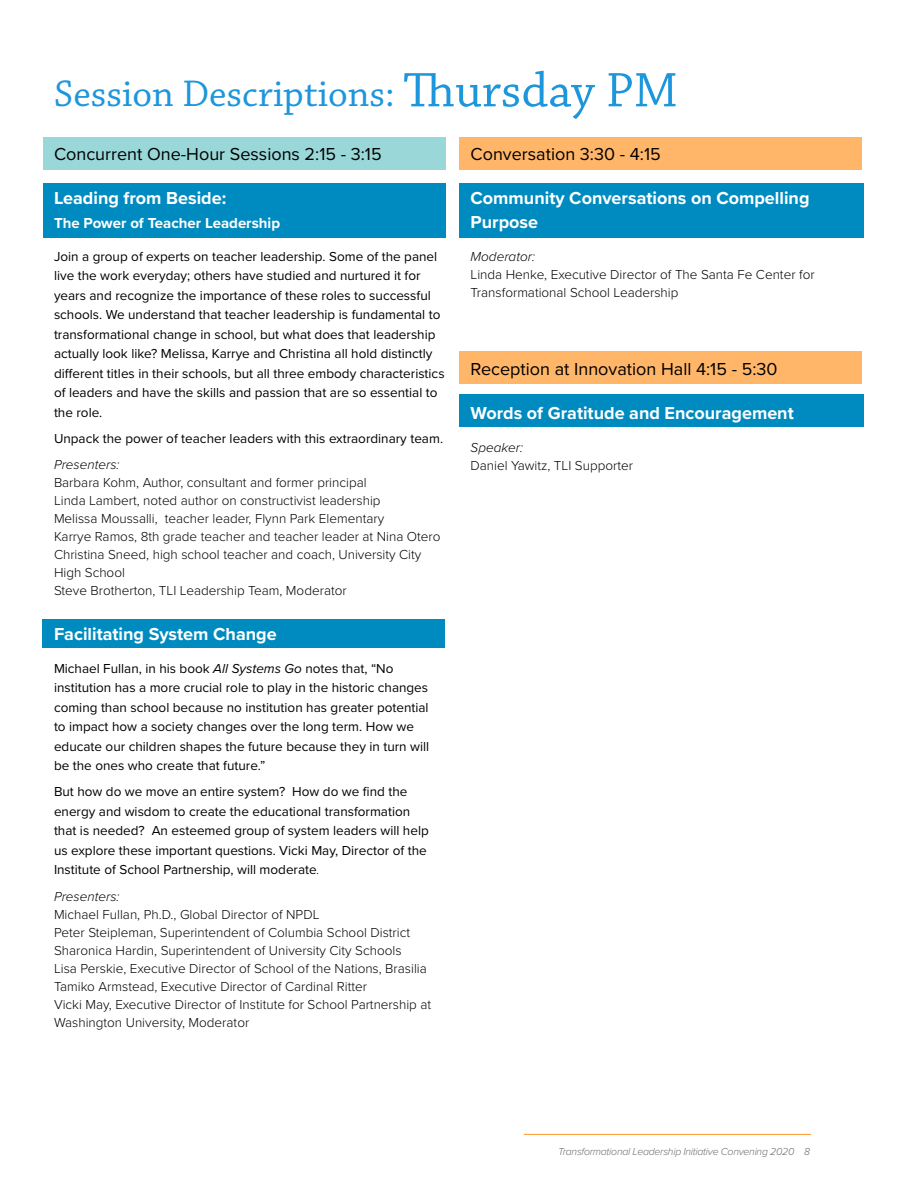
<style>
.page{position:relative;width:918px;height:1188px;background:#fff}
.page>*{position:absolute;margin:0;border:0;box-sizing:border-box;transform-origin:0 0}
.t1{font:39px "Chaparral Pro";color:#1e96dc}
.t2{font:700 18px/24px "Proxima Nova";color:#fff}
.t3{font:18px "Proxima Nova";color:#000}
.t4{font:700 15px "Proxima Nova";color:#fff}
.t5{font:13.5px/19.5px "Proxima Nova";color:#000}
.t6{font:300 13.5px/18px "Proxima Nova";color:#000}
.t7{font:italic 300 13.5px "Proxima Nova";color:#000}
.t8{font:italic 300 10.5px "Proxima Nova";letter-spacing:-.025em;color:#6d6e71}
.s1{font-size:51px}
.s2{font-style:italic}
.s3{font-weight:300;font-style:italic}
</style>
<div class="page">
<hr style="left:524px;top:1134px;width:287px;height:1px;background:#ff9628">
<div style="left:459px;top:394px;width:405px;height:32px;background:#008bc0"></div>
<div style="left:43px;top:137px;width:403px;height:33px;background:#99d7d8"></div>
<div style="left:459px;top:137px;width:403px;height:33px;background:#ffb669"></div>
<div style="left:459px;top:352px;width:403px;height:32px;background:#ffb669"></div>
<div style="left:43px;top:183px;width:403px;height:55px;background:#008bc0"></div>
<div style="left:459px;top:183px;width:405px;height:55px;background:#008bc0"></div>
<div style="left:42px;top:620px;width:403px;height:28px;background:#008bc0"></div>
<h1 class="t1" style="left:54px;top:72px;width:625px">Session Descriptions: <span class="s1">Thursday PM</span></h1>
<h2 class="t3" style="left:54px;top:140px;width:329px">Concurrent One-Hour Sessions 2:15 - 3:15</h2>
<h2 class="t2" style="left:54px;top:186px;width:174px">Leading from Beside:</h2>
<p class="t4" style="left:54px;top:212px;width:228px">The Power of Teacher Leadership</p>
<p class="t5" style="left:54px;top:246px;width:392px">Join a group of experts on teacher leadership. Some of the panel live the work everyday; others have studied and nurtured it for years and recognize the importance of these roles to successful schools. We understand that teacher leadership is fundamental to transformational change in school, but what does that leadership actually look like? Melissa, Karrye and Christina all hold distinctly different titles in their schools, but all three embody characteristics of leaders and have the skills and passion that are so essential to the role.</p>
<p class="t5" style="left:54px;top:428px;width:391px">Unpack the power of teacher leaders with this extraordinary team.</p>
<p class="t7" style="left:54px;top:455px;width:67px">Presenters:</p>
<p class="t6" style="left:54px;top:473px;width:388px">Barbara Kohm, Author, consultant and former principal<br>Linda Lambert, noted author on constructivist leadership<br>Melissa Moussalli, teacher leader, Flynn Park Elementary<br>Karrye Ramos, 8th grade teacher and teacher leader at Nina Otero Christina Sneed, high school teacher and coach, University City High School<br>Steve Brotherton, TLI Leadership Team, Moderator</p>
<h2 class="t2" style="left:54px;top:621px;width:224px">Facilitating System Change</h2>
<p class="t5" style="left:54px;top:658px;width:377px">Michael Fullan, in his book <span class="s2">All Systems Go</span> notes that, “No institution has a more crucial role to play in the historic changes coming than school because no institution has greater potential to impact how a society changes over the long term. How we educate our children shapes the future because they in turn will be the ones who create that future.”</p>
<p class="t5" style="left:54px;top:782px;width:376px">But how do we move an entire system? How do we find the energy and wisdom to create the educational transformation that is needed? An esteemed group of system leaders will help us explore these important questions. Vicki May, Director of the Institute of School Partnership, will moderate<span class="s3">.</span></p>
<p class="t7" style="left:54px;top:886px;width:67px">Presenters:</p>
<p class="t6" style="left:54px;top:904px;width:379px">Michael Fullan, Ph.D., Global Director of NPDL<br>Peter Steipleman, Superintendent of Columbia School District Sharonica Hardin, Superintendent of University City Schools<br>Lisa Perskie, Executive Director of School of the Nations, Brasilia Tamiko Armstead, Executive Director of Cardinal Ritter<br>Vicki May, Executive Director of Institute for School Partnership at Washington University, Moderator</p>
<h2 class="t3" style="left:471px;top:140px;width:192px">Conversation 3:30 - 4:15</h2>
<h2 class="t2" style="left:471px;top:186px;width:340px">Community Conversations on Compelling<br>Purpose</h2>
<p class="t7" style="left:471px;top:246px;width:66px">Moderator:</p>
<p class="t6" style="left:471px;top:265px;width:346px">Linda Henke, Executive Director of The Santa Fe Center for<br>Transformational School Leadership</p>
<h2 class="t3" style="left:471px;top:356px;width:308px">Reception at Innovation Hall 4:15 - 5:30</h2>
<h2 class="t2" style="left:471px;top:401px;width:325px">Words of Gratitude and Encouragement</h2>
<p class="t7" style="left:471px;top:438px;width:54px">Speaker:</p>
<p class="t6" style="left:471px;top:456px;width:164px">Daniel Yawitz, TLI Supporter</p>
<p class="t8" style="left:558px;top:1143px;width:253px">Transformational Leadership Initiative Convening 2020 8</p>
</div>
